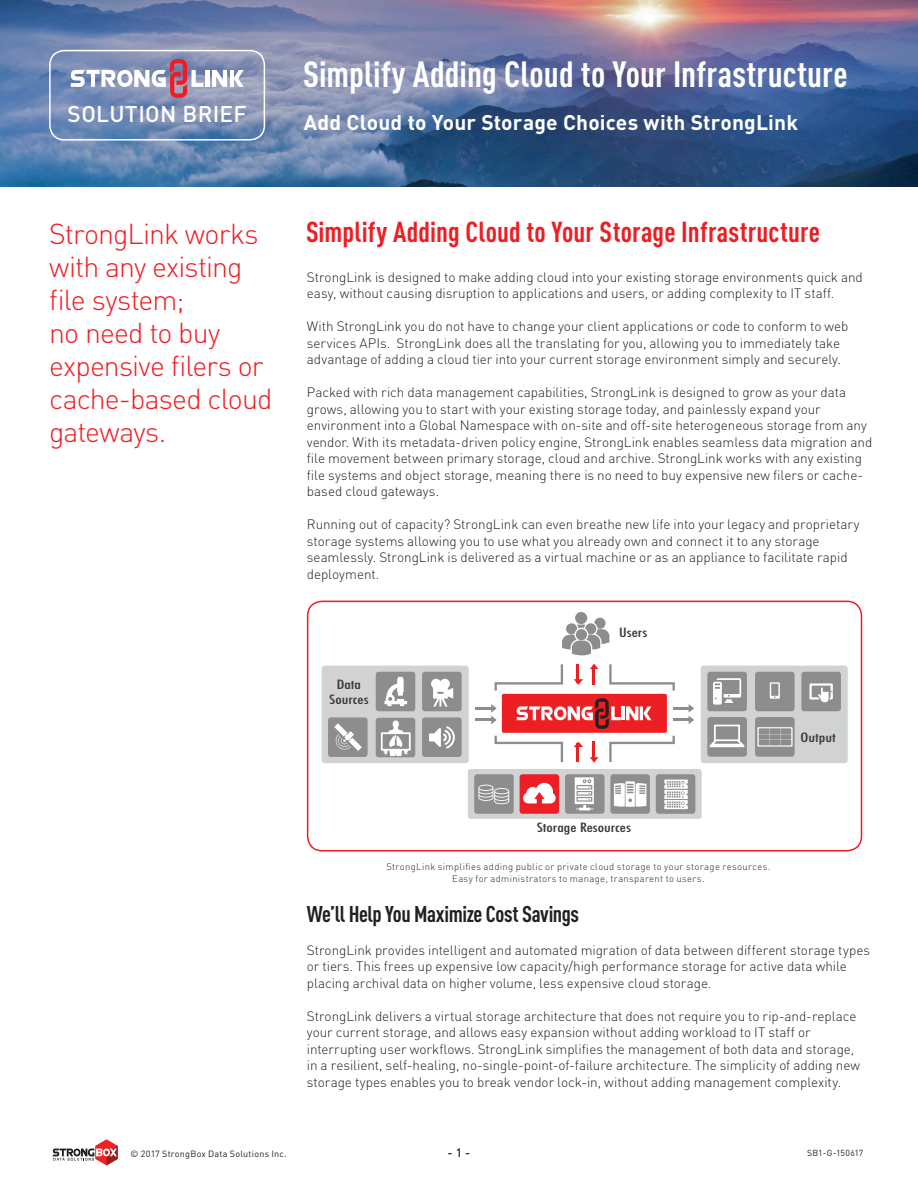
<style>
.page{position:relative;width:918px;height:1188px;background:#fff}
.page>*{position:absolute;margin:0;border:0;box-sizing:border-box;transform-origin:0 0}
.t1{font:700 36px "DIN Cond";letter-spacing:.005em;color:#fff}
.t2{font:300 28.5px/33px "DIN Pro";letter-spacing:-.03em;color:#ee1d23}
.t3{font:700 28.5px "DIN Cond";letter-spacing:.005em;color:#ee1d23}
.t4{font:700 22.5px "DIN Cond";letter-spacing:-.02em;color:#231f20}
.t5{font:500 22.5px "DIN Pro";letter-spacing:.015em;color:#fff}
.t6{font:700 21px "DIN Pro";letter-spacing:.01em;color:#fff}
.t7{font:300 13.5px/16.5px "DIN Pro";letter-spacing:-.005em;color:#231f20}
.t8{font:500 condensed 12.45px/14.9px "Futura";color:#393a39;text-align:center;scale:1.33 1}
.t9{font:500 12px "DIN Pro";color:#231f20}
.t10{font:300 9.45px "DIN Pro";letter-spacing:.035em;color:#231f20}
.t11{font:9px "DIN Pro";letter-spacing:.025em;color:#231f20}
.t12{font:8.7px "DIN Pro";letter-spacing:.005em;color:#231f20}
</style>
<div class="page">
<svg style="left:53px;top:1139px;width:65px;height:26px"></svg>
<img style="left:0;top:0;width:918px;height:186px">
<div style="left:205px;top:70px;width:5px;height:17px;background:#fff"></div>
<svg style="left:212px;top:70px;width:15px;height:17px"></svg>
<hr style="left:230px;top:70px;width:4px;height:17px;background:#fff">
<svg style="left:234px;top:70px;width:10px;height:17px"></svg>
<svg style="left:71px;top:59px;width:132px;height:39px"></svg>
<div style="left:49px;top:50px;width:216px;height:91px;border:2px solid #fff;border-radius:14px"></div>
<div style="left:307px;top:601px;width:555px;height:250px;border:2px solid #ee1d23;border-radius:14px"></div>
<div style="left:701px;top:666px;width:147px;height:97px;background:#d1d2d4;border-radius:3px"></div>
<div style="left:322px;top:666px;width:147px;height:97px;background:#d1d2d4;border-radius:3px"></div>
<div style="left:468px;top:769px;width:234px;height:50px;background:#d1d2d4;border-radius:3px"></div>
<svg style="left:495px;top:664px;width:68px;height:27px"></svg>
<svg style="left:609px;top:664px;width:66px;height:27px"></svg>
<svg style="left:590px;top:664px;width:8px;height:21px"></svg>
<svg style="left:476px;top:704px;width:21px;height:20px"></svg>
<svg style="left:673px;top:704px;width:21px;height:20px"></svg>
<svg style="left:574px;top:664px;width:9px;height:21px"></svg>
<svg style="left:495px;top:736px;width:68px;height:26px"></svg>
<svg style="left:609px;top:736px;width:66px;height:26px"></svg>
<svg style="left:590px;top:742px;width:8px;height:21px"></svg>
<svg style="left:574px;top:742px;width:9px;height:20px"></svg>
<svg style="left:562px;top:612px;width:47px;height:43px"></svg>
<div style="left:755px;top:717px;width:40px;height:40px;background:#8d8d8d;border-radius:3px"></div>
<svg style="left:757px;top:727px;width:36px;height:20px"></svg>
<div style="left:656px;top:774px;width:39px;height:40px;background:#8d8d8d;border-radius:3px"></div>
<svg style="left:664px;top:780px;width:24px;height:29px"></svg>
<div style="left:801px;top:672px;width:40px;height:39px;background:#8d8d8d;border-radius:3px"></div>
<svg style="left:810px;top:683px;width:23px;height:19px"></svg>
<div style="left:328px;top:717px;width:40px;height:40px;background:#8d8d8d;border-radius:3px"></div>
<svg style="left:334px;top:723px;width:28px;height:28px"></svg>
<div style="left:422px;top:717px;width:40px;height:40px;background:#8d8d8d;border-radius:3px"></div>
<svg style="left:429px;top:726px;width:26px;height:22px"></svg>
<div style="left:376px;top:672px;width:39px;height:39px;background:#8d8d8d;border-radius:3px"></div>
<svg style="left:384px;top:677px;width:23px;height:29px"></svg>
<div style="left:422px;top:672px;width:40px;height:39px;background:#8d8d8d;border-radius:3px"></div>
<svg style="left:431px;top:679px;width:22px;height:28px"></svg>
<div style="left:376px;top:718px;width:39px;height:39px;background:#8d8d8d;border-radius:3px"></div>
<svg style="left:381px;top:720px;width:30px;height:36px"></svg>
<div style="left:707px;top:717px;width:40px;height:40px;background:#8d8d8d;border-radius:3px"></div>
<svg style="left:710px;top:725px;width:34px;height:22px"></svg>
<div style="left:707px;top:672px;width:40px;height:39px;background:#8d8d8d;border-radius:3px"></div>
<svg style="left:713px;top:678px;width:28px;height:27px"></svg>
<div style="left:755px;top:672px;width:40px;height:39px;background:#8d8d8d;border-radius:3px"></div>
<svg style="left:770px;top:682px;width:10px;height:17px"></svg>
<div style="left:565px;top:774px;width:40px;height:40px;background:#8d8d8d;border-radius:3px"></div>
<svg style="left:575px;top:777px;width:19px;height:33px"></svg>
<div style="left:474px;top:774px;width:40px;height:40px;background:#8d8d8d;border-radius:3px"></div>
<svg style="left:478px;top:785px;width:31px;height:19px"></svg>
<div style="left:610px;top:774px;width:40px;height:40px;background:#8d8d8d;border-radius:3px"></div>
<svg style="left:614px;top:781px;width:32px;height:26px"></svg>
<div style="left:520px;top:774px;width:39px;height:40px;background:#ec1f26;border-radius:3px"></div>
<svg style="left:523px;top:783px;width:33px;height:20px"></svg>
<div style="left:502px;top:694px;width:165px;height:39px;background:#ee1f23;border-radius:2px"></div>
<svg style="left:517px;top:698px;width:134px;height:31px"></svg>
<p class="t5" style="left:68px;top:98px;width:180px">SOLUTION BRIEF</p>
<p class="t1" style="left:303px;top:52px;width:546px">Simplify Adding Cloud to Your Infrastructure</p>
<p class="t6" style="left:304px;top:108px;width:496px">Add Cloud to Your Storage Choices with StrongLink</p>
<p class="t2" style="left:49px;top:216px;width:225px">StrongLink works with any existing file system;<br>no need to buy expensive filers or cache-based cloud gateways.</p>
<p class="t3" style="left:306px;top:215px;width:516px">Simplify Adding Cloud to Your Storage Infrastructure</p>
<p class="t7" style="left:307px;top:268px;width:557px">StrongLink is designed to make adding cloud into your existing storage environments quick and easy, without causing disruption to applications and users, or adding complexity to IT staff.</p>
<p class="t7" style="left:307px;top:318px;width:543px">With StrongLink you do not have to change your client applications or code to conform to web services APIs. StrongLink does all the translating for you, allowing you to immediately take advantage of adding a cloud tier into your current storage environment simply and securely.</p>
<p class="t7" style="left:307px;top:384px;width:567px">Packed with rich data management capabilities, StrongLink is designed to grow as your data grows, allowing you to start with your existing storage today, and painlessly expand your environment into a Global Namespace with on-site and off-site heterogeneous storage from any vendor. With its metadata-driven policy engine, StrongLink enables seamless data migration and file movement between primary storage, cloud and archive. StrongLink works with any existing file systems and object storage, meaning there is no need to buy expensive new filers or cache&shy;based cloud gateways.</p>
<p class="t7" style="left:307px;top:516px;width:554px">Running out of capacity? StrongLink can even breathe new life into your legacy and proprietary storage systems allowing you to use what you already own and connect it to any storage seamlessly. StrongLink is delivered as a virtual machine or as an appliance to facilitate rapid deployment.</p>
<p class="t8" style="left:329px;top:677px;width:31px">Data<br>Sources</p>
<p class="t8" style="left:619px;top:625px;width:23px">Users</p>
<p class="t8" style="left:537px;top:820px;width:72px">Storage Resources</p>
<p class="t10" style="left:386px;top:860px;width:386px">StrongLink simplifies adding public or private cloud storage to your storage resources.</p>
<p class="t10" style="left:452px;top:872px;width:254px">Easy for administrators to manage, transparent to users.</p>
<p class="t8" style="left:801px;top:730px;width:28px">Output</p>
<p class="t4" style="left:307px;top:900px;width:274px">We’ll Help You Maximize Cost Savings</p>
<p class="t7" style="left:307px;top:941px;width:565px">StrongLink provides intelligent and automated migration of data between different storage types or tiers. This frees up expensive low capacity/high performance storage for active data while placing archival data on higher volume, less expensive cloud storage.</p>
<p class="t7" style="left:307px;top:1007px;width:555px">StrongLink delivers a virtual storage architecture that does not require you to rip-and-replace your current storage, and allows easy expansion without adding workload to IT staff or interrupting user workflows. StrongLink simplifies the management of both data and storage, in a resilient, self-healing, no-single-point-of-failure architecture. The simplicity of adding new storage types enables you to break vendor lock-in, without adding management complexity.</p>
<p class="t11" style="left:131px;top:1147px;width:157px">© 2017 StrongBox Data Solutions Inc.</p>
<p class="t9" style="left:448px;top:1145px;width:24px">- 1 -</p>
<p class="t12" style="left:807px;top:1147px;width:58px">SB1-G-150617</p>
</div>
